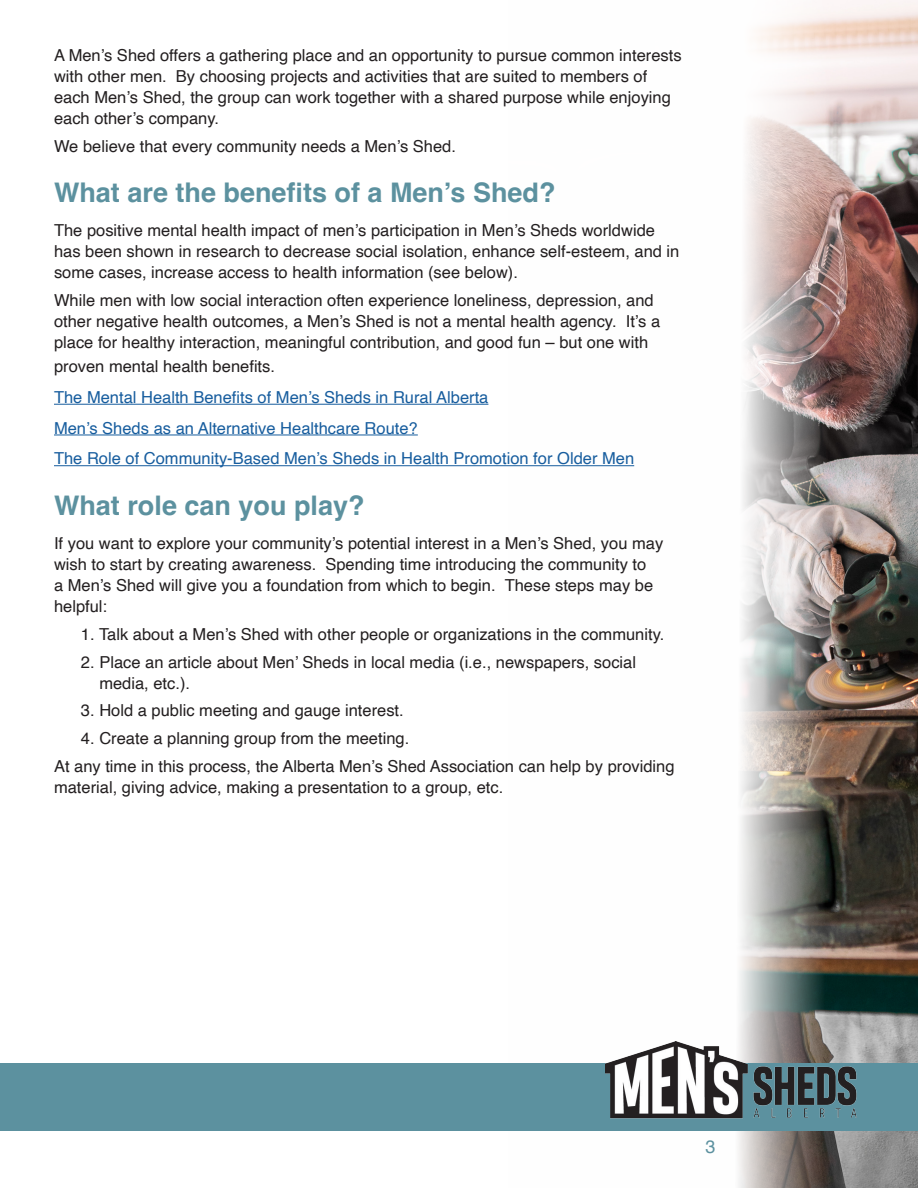
<style>
.page{position:relative;width:918px;height:1188px;background:#fff}
.page>*{position:absolute;margin:0;border:0;box-sizing:border-box;transform-origin:0 0}
.t1{font:700 27px "Helvetica";color:#5c919f}
.t2{font:18px "Helvetica";color:#5c919f}
.t3{font:16.5px/21px "Helvetica";color:#231f20}
.t4{font:16.5px "Helvetica";color:#175d9e}
</style>
<div class="page">
<img style="left:509px;top:0;width:409px;height:1188px">
<div style="left:0;top:1064px;width:918px;height:67px;background:#5c919f"></div>
<img style="left:605px;top:1042px;width:253px;height:77px">
<hr style="left:54px;top:404px;width:434px;height:1px;background:#175d9e">
<hr style="left:54px;top:435px;width:364px;height:1px;background:#175d9e">
<hr style="left:54px;top:465px;width:580px;height:1px;background:#175d9e">
<p class="t3" style="left:54px;top:45px;width:629px">A Men’s Shed offers a gathering place and an opportunity to pursue common interests with other men. By choosing projects and activities that are suited to members of each Men’s Shed, the group can work together with a shared purpose while enjoying each other’s company.</p>
<p class="t3" style="left:54px;top:136px;width:404px">We believe that every community needs a Men’s Shed.</p>
<p class="t1" style="left:54px;top:176px;width:503px">What are the benefits of a Men’s Shed?</p>
<p class="t3" style="left:54px;top:221px;width:627px">The positive mental health impact of men’s participation in Men’s Sheds worldwide has been shown in research to decrease social isolation, enhance self-esteem, and in some cases, increase access to health information (see below).</p>
<p class="t3" style="left:54px;top:290px;width:608px">While men with low social interaction often experience loneliness, depression, and other negative health outcomes, a Men’s Shed is not a mental health agency. It’s a place for healthy interaction, meaningful contribution, and good fun – but one with</p>
<p class="t3" style="left:54px;top:356px;width:223px">proven mental health benefits.</p>
<p class="t4" style="left:54px;top:384px;width:436px">The Mental Health Benefits of Men’s Sheds in Rural Alberta</p>
<p class="t4" style="left:54px;top:415px;width:365px">Men’s Sheds as an Alternative Healthcare Route?</p>
<p class="t4" style="left:54px;top:446px;width:582px">The Role of Community-Based Men’s Sheds in Health Promotion for Older Men</p>
<p class="t1" style="left:54px;top:489px;width:312px">What role can you play?</p>
<p class="t3" style="left:54px;top:533px;width:611px">If you want to explore your community’s potential interest in a Men’s Shed, you may wish to start by creating awareness. Spending time introducing the community to<br>a Men’s Shed will give you a foundation from which to begin. These steps may be helpful:</p>
<p class="t3" style="left:81px;top:624px;width:585px">1. Talk about a Men’s Shed with other people or organizations in the community.</p>
<p class="t3" style="left:99px;top:652px;width:538px;text-indent:-18px">2. Place an article about Men’ Sheds in local media (i.e., newspapers, social media, etc.).</p>
<p class="t3" style="left:81px;top:701px;width:324px">3. Hold a public meeting and gauge interest.</p>
<p class="t3" style="left:81px;top:728px;width:330px">4. Create a planning group from the meeting.</p>
<p class="t3" style="left:54px;top:756px;width:622px">At any time in this process, the Alberta Men’s Shed Association can help by providing material, giving advice, making a presentation to a group, etc.</p>
<p class="t2" style="left:705px;top:1132px;width:12px">3</p>
</div>
